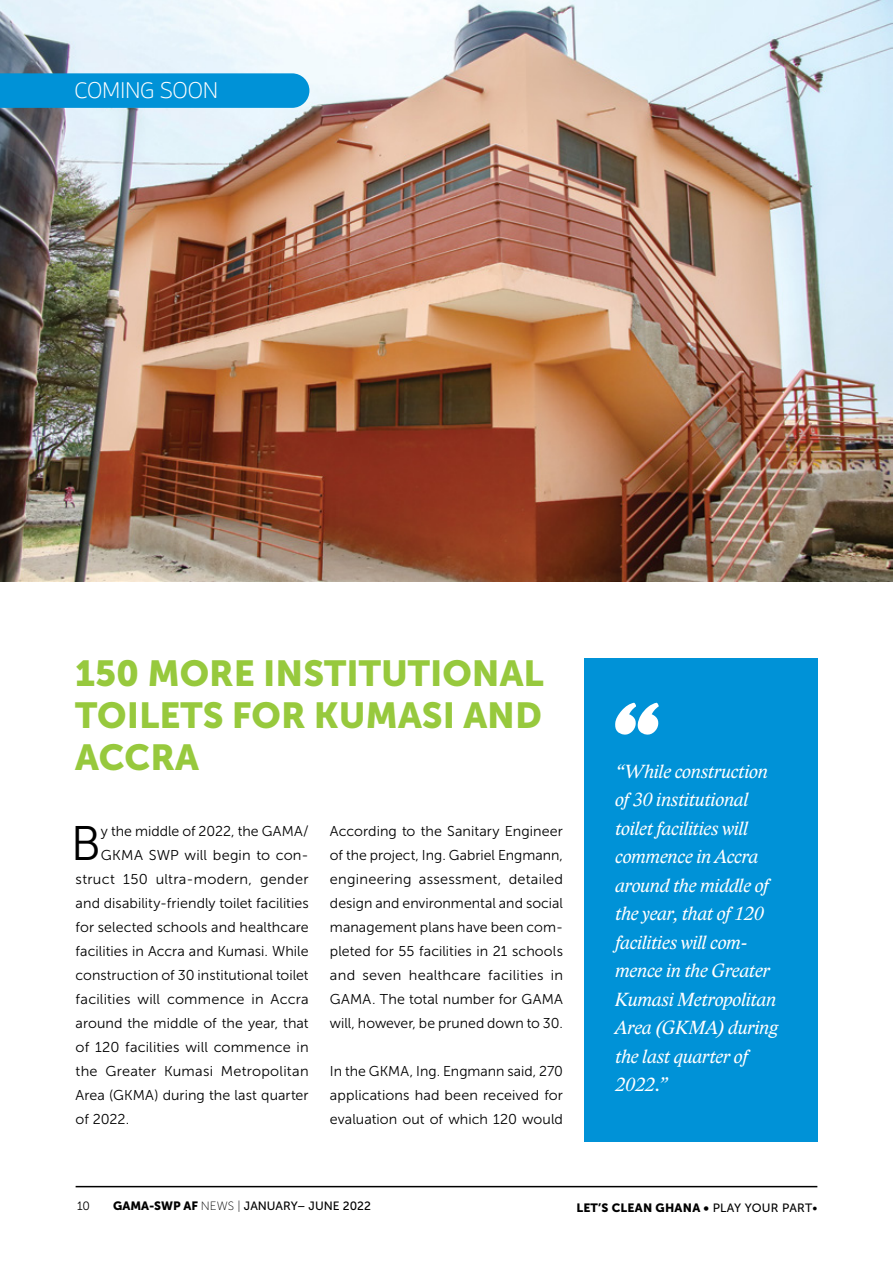
<style>
.page{position:relative;width:893px;height:1263px;background:#fff}
.page>*{position:absolute;margin:0;border:0;box-sizing:border-box;transform-origin:0 0}
.t1{font:48.45px "Museo Sans 300";color:#000}
.t2{font:36px/42px "Museo Sans 900";color:#97c93d;text-align:justify}
.t3{font:100 22.5px "PF Beau Sans Pro";color:#fff}
.t4{font:italic 19.5px/28.5px "Lido STF";letter-spacing:-.015em;color:#fff}
.t5{font:14.25px/24px "Museo Sans 300";letter-spacing:.005em;color:#000;text-align:justify}
.t6{font:12px "Museo Sans 500";color:#000}
.t7{font:12px "Museo Sans 900";letter-spacing:.02em;color:#000}
.t8{font:12px "Museo Sans 300";color:#000}
.s1{font-family:"Museo Sans 900"}
.s2{font-family:"Museo Sans 100"}
.s3{font-family:"Museo Sans 500"}
</style>
<div class="page">
<hr style="left:76px;top:1186px;width:741px;height:1px;background:#000">
<img style="left:0;top:0;width:893px;height:581px">
<div style="left:584px;top:659px;width:233px;height:483px;background:#0092d7"></div>
<svg style="left:615px;top:703px;width:44px;height:32px"></svg>
<div style="left:0;top:73px;width:309px;height:35px;background:#0092d7"></div>
<h3 class="t3" style="left:74px;top:78px;width:145px">COMING SOON</h3>
<h2 class="t2" style="left:75px;top:652px;width:470px">150 MORE INSTITUTIONAL TOILETS FOR KUMASI AND ACCRA</h2>
<h1 class="t1" style="left:71px;top:817px;width:32px">B</h1>
<p class="t5" style="left:101px;top:819px;width:209px">y the middle of 2022, the GAMA/</p>
<p class="t5" style="left:101px;top:843px;width:209px">GKMA SWP will begin to con-</p>
<p class="t5" style="left:76px;top:867px;width:235px">struct 150 ultra-modern, gender</p>
<p class="t5" style="left:76px;top:891px;width:235px">and disability-friendly toilet facilities</p>
<p class="t5" style="left:76px;top:915px;width:235px">for selected schools and healthcare</p>
<p class="t5" style="left:76px;top:939px;width:235px">facilities in Accra and Kumasi. While</p>
<p class="t5" style="left:76px;top:963px;width:235px">construction of 30 institutional toilet</p>
<p class="t5" style="left:76px;top:987px;width:235px">facilities will commence in Accra</p>
<p class="t5" style="left:76px;top:1011px;width:235px">around the middle of the year, that</p>
<p class="t5" style="left:76px;top:1035px;width:235px">of 120 facilities will commence in</p>
<p class="t5" style="left:76px;top:1059px;width:235px">the Greater Kumasi Metropolitan</p>
<p class="t5" style="left:76px;top:1083px;width:235px">Area (GKMA) during the last quarter</p>
<p class="t5" style="left:76px;top:1107px;width:55px">of 2022.</p>
<p class="t5" style="left:330px;top:819px;width:235px">According to the Sanitary Engineer of the project, Ing. Gabriel Engmann, engineering assessment, detailed design and environmental and social management plans have been com&shy;pleted for 55 facilities in 21 schools and seven healthcare facilities in GAMA. The total number for GAMA will, however, be pruned down to 30.</p>
<p class="t5" style="left:330px;top:1059px;width:235px">In the GKMA, Ing. Engmann said, 270 applications had been received for evaluation out of which 120 would</p>
<h3 class="t4" style="left:615px;top:757px;width:165px">“While construction of 30 institutional toilet facilities will commence in Accra around the middle of the year, that of 120 facilities will com&shy;mence in the Greater<br>Kumasi Metropolitan<br>Area (GKMA) during the last quarter of<br>2022.”</h3>
<p class="t8" style="left:77px;top:1199px;width:15px">10</p>
<p class="t6" style="left:113px;top:1199px;width:259px"><span class="s1">GAMA-SWP AF</span> <span class="s2">NEWS |</span> JANUARY– JUNE 2022</p>
<p class="t7" style="left:576px;top:1201px;width:243px">LET’S CLEAN GHANA • <span class="s3">PLAY YOUR PART•</span></p>
</div>
